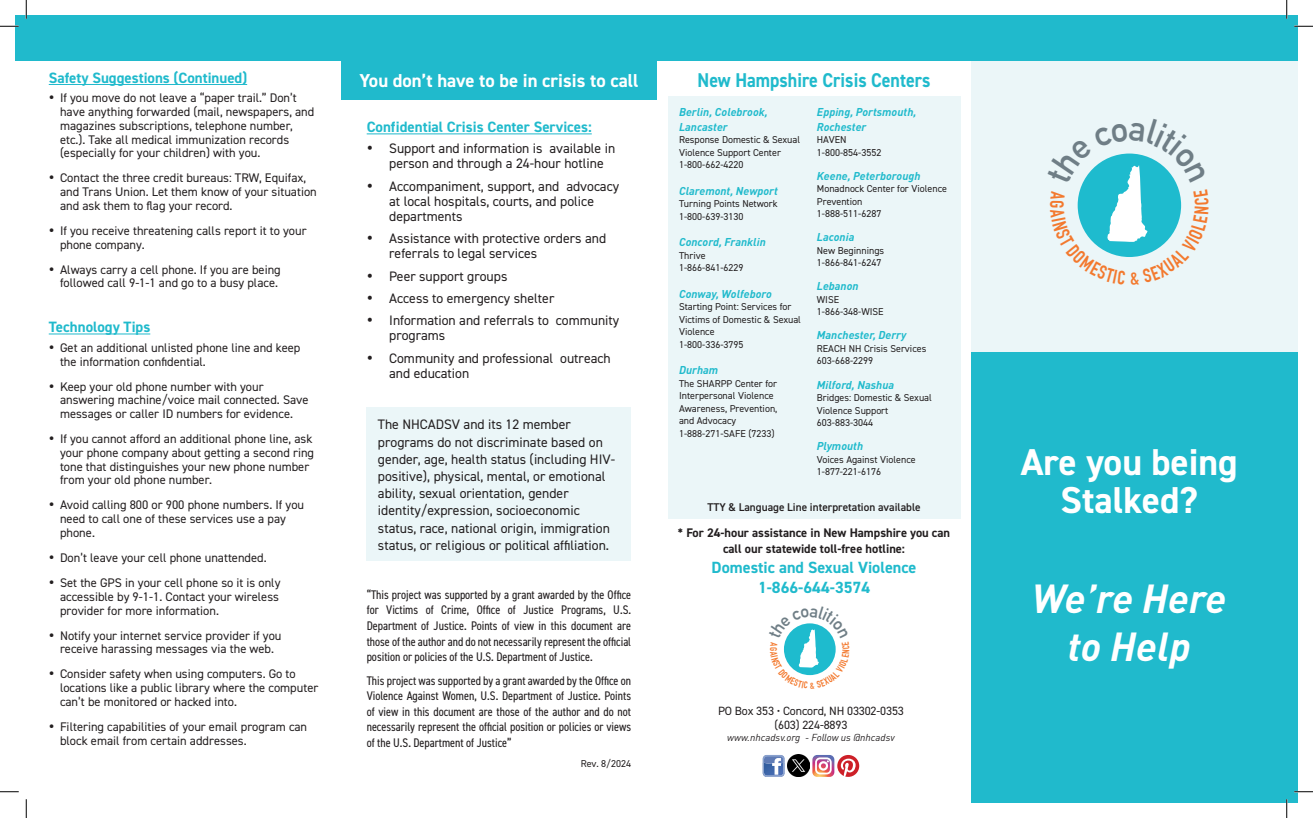
<style>
.page{position:relative;width:1313px;height:818px;background:#fff}
.page>*{position:absolute;margin:0;border:0;box-sizing:border-box;transform-origin:0 0}
.Title_3{font:italic 700 40px/48px "DIN Pro";color:#fff;text-align:center}
.t1{font:700 37.5px/37.5px "DIN2014";color:#fff;text-align:center}
.t2{font:700 20px "DIN2014";color:#20bacc;scale:.9 1}
.t3{font:700 18.75px "DIN2014";color:#fff}
.Address{font:700 16.25px/20.4px "DIN2014";color:#20bacc;text-align:center}
.t4{font:700 15px "DIN2014";color:#20bacc}
.t5{font:13.75px/17.2px "DIN2014";color:#231f20}
.t6{font:12.5px/13.8px "DIN2014";color:#231f20}
.t7{font:condensed 12.5px/15.6px "DIN2014";color:#231f20;text-align:justify}
.Address-2{font:700 12.5px/15.6px "DIN2014";color:#231f20;text-align:center}
.t8{font:12px "DIN2014";letter-spacing:-.01em;color:#231f20}
.Address-3{font:italic 700 11.25px/14.1px "DIN Pro";color:#20bacc}
.t9{font:600 11.25px "DIN2014";color:#231f20}
.Address-4{font:10px/12.5px "DIN2014";color:#231f20}
.t10{font:italic 10px "DIN Pro";color:#231f20}
.Body_text{font:10px "DIN2014";color:#231f20}
</style>
<div class="page">
<div style="left:971px;top:49px;width:327px;height:753px;background:#ebf6f8"></div>
<div style="left:668px;top:97px;width:292px;height:421px;background:#ebf6f8"></div>
<div style="left:367px;top:407px;width:264px;height:154px;background:#ebf6f8"></div>
<hr style="left:367px;top:133px;width:225px;height:1px;background:#20bacc">
<hr style="left:49px;top:84px;width:198px;height:1px;background:#20bacc">
<hr style="left:49px;top:333px;width:101px;height:1px;background:#20bacc">
<div style="left:341px;top:60px;width:315px;height:39px;background:#20bacc"></div>
<div style="left:15px;top:15px;width:1283px;height:45px;background:#20bacc"></div>
<div style="left:971px;top:352px;width:327px;height:450px;background:#20bacc"></div>
<svg style="left:762px;top:755px;width:22px;height:21px"></svg>
<img style="left:787px;top:754px;width:22px;height:22px">
<svg style="left:812px;top:755px;width:47px;height:21px"></svg>
<svg style="left:0;top:25px;width:19px;height:2px"></svg>
<svg style="left:1294px;top:25px;width:18px;height:2px"></svg>
<svg style="left:0;top:791px;width:19px;height:1px"></svg>
<svg style="left:1294px;top:790px;width:18px;height:2px"></svg>
<svg style="left:25px;top:0;width:2px;height:19px"></svg>
<svg style="left:25px;top:799px;width:2px;height:19px"></svg>
<svg style="left:1286px;top:0;width:1px;height:19px"></svg>
<svg style="left:1285px;top:799px;width:2px;height:19px"></svg>
<svg style="left:784px;top:623px;width:52px;height:53px"></svg>
<svg style="left:1077px;top:153px;width:105px;height:104px"></svg>
<p class="t4" style="left:49px;top:68px;width:200px">Safety Suggestions (Continued)</p>
<p class="t6" style="left:60px;top:91px;width:256px;text-indent:-11px">• If you move do not leave a “paper trail.” Don’t have anything forwarded (mail, newspapers, and magazines subscriptions, telephone number, etc.). Take all medical immunization records (especially for your children) with you.</p>
<p class="t6" style="left:60px;top:171px;width:258px;text-indent:-11px">• Contact the three credit bureaus: TRW, Equifax, and Trans Union. Let them know of your situation and ask them to flag your record.</p>
<p class="t6" style="left:60px;top:223px;width:248px;text-indent:-11px">• If you receive threatening calls report it to your phone company.</p>
<p class="t6" style="left:49px;top:262px;width:233px;text-align:right">• Always carry a cell phone. If you are being followed call 9-1-1 and go to a busy place.</p>
<p class="t4" style="left:49px;top:317px;width:103px">Technology Tips</p>
<p class="t6" style="left:60px;top:340px;width:242px;text-indent:-11px">• Get an additional unlisted phone line and keep the information confidential.</p>
<p class="t6" style="left:60px;top:379px;width:250px;text-indent:-11px">• Keep your old phone number with your answering machine/voice mail connected. Save messages or caller ID numbers for evidence.</p>
<p class="t6" style="left:60px;top:431px;width:256px;text-indent:-11px">• If you cannot afford an additional phone line, ask your phone company about getting a second ring tone that distinguishes your new phone number from your old phone number.</p>
<p class="t6" style="left:60px;top:498px;width:246px;text-indent:-11px">• Avoid calling 800 or 900 phone numbers. If you need to call one of these services use a pay phone.</p>
<p class="t6" style="left:49px;top:550px;width:219px">• Don’t leave your cell phone unattended.</p>
<p class="t6" style="left:60px;top:575px;width:222px;text-indent:-11px">• Set the GPS in your cell phone so it is only accessible by 9-1-1. Contact your wireless provider for more information.</p>
<p class="t6" style="left:49px;top:628px;width:234px;text-align:center">• Notify your internet service provider if you receive harassing messages via the web.</p>
<p class="t6" style="left:60px;top:666px;width:260px;text-indent:-11px">• Consider safety when using computers. Go to locations like a public library where the computer can’t be monitored or hacked into.</p>
<p class="t6" style="left:60px;top:719px;width:249px;text-indent:-11px">• Filtering capabilities of your email program can block email from certain addresses.</p>
<p class="t3" style="left:359px;top:68px;width:281px">You don’t have to be in crisis to call</p>
<p class="t4" style="left:367px;top:117px;width:227px">Confidential Crisis Center Services:</p>
<p class="t5" style="left:389px;top:140px;width:228px;line-height:15px;text-indent:-22px">• Support and information is available in person and through a 24-hour hotline</p>
<p class="t5" style="left:389px;top:178px;width:231px;line-height:15px;text-indent:-22px">• Accompaniment, support, and advocacy at local hospitals, courts, and police departments</p>
<p class="t5" style="left:389px;top:230px;width:218px;line-height:15px;text-indent:-22px">• Assistance with protective orders and referrals to legal services</p>
<p class="t5" style="left:367px;top:267px;width:142px">• Peer support groups</p>
<p class="t5" style="left:367px;top:289px;width:189px">• Access to emergency shelter</p>
<p class="t5" style="left:389px;top:313px;width:231px;line-height:15px;text-indent:-22px">• Information and referrals to community programs</p>
<p class="t5" style="left:389px;top:350px;width:223px;line-height:15px;text-indent:-22px">• Community and professional outreach and education</p>
<p class="t5" style="left:378px;top:415px;width:239px">The NHCADSV and its 12 member programs do not discriminate based on gender, age, health status (including HIV&shy;positive), physical, mental, or emotional ability, sexual orientation, gender identity/expression, socioeconomic status, race, national origin, immigration status, or religious or political affiliation.</p>
<p class="t7" style="left:367px;top:586px;width:266px">“This project was supported by a grant awarded by the Office for Victims of Crime, Office of Justice Programs, U.S.<br>Department of Justice. Points of view in this document are those of the author and do not necessarily represent the official position or policies of the U.S. Department of Justice.</p>
<p class="t7" style="left:367px;top:671px;width:266px">This project was supported by a grant awarded by the Office on Violence Against Women, U.S. Department of Justice. Points of view in this document are those of the author and do not necessarily represent the official position or policies or views of the U.S. Department of Justice”</p>
<p class="Body_text" style="left:581px;top:756px;width:52px">Rev. 8/2024</p>
<p class="t2" style="left:697px;top:67px;width:260px">New Hampshire Crisis Centers</p>
<p class="Address-3" style="left:679px;top:104px;width:90px">Berlin, Colebrook,<br>Lancaster</p>
<p class="Address-4" style="left:679px;top:133px;width:123px">Response Domestic &amp; Sexual<br>Violence Support Center</p>
<p class="Address-4" style="left:679px;top:158px;width:66px">1-800-662-4220</p>
<p class="Address-3" style="left:679px;top:182px;width:100px">Claremont, Newport</p>
<p class="Address-4" style="left:679px;top:197px;width:100px">Turning Points Network</p>
<p class="Address-4" style="left:679px;top:210px;width:66px">1-800-639-3130</p>
<p class="Address-3" style="left:679px;top:234px;width:88px">Concord, Franklin</p>
<p class="Address-4" style="left:679px;top:249px;width:28px">Thrive</p>
<p class="Address-4" style="left:679px;top:261px;width:66px">1-866-841-6229</p>
<p class="Address-3" style="left:679px;top:285px;width:94px">Conway, Wolfeboro</p>
<p class="Address-4" style="left:679px;top:300px;width:124px">Starting Point: Services for<br>Victims of Domestic &amp; Sexual<br>Violence</p>
<p class="Address-4" style="left:679px;top:338px;width:66px">1-800-336-3795</p>
<p class="Address-3" style="left:679px;top:362px;width:41px">Durham</p>
<p class="Address-4" style="left:679px;top:377px;width:100px">The SHARPP Center for<br>Interpersonal Violence<br>Awareness, Prevention, and Advocacy<br>1-888-271-SAFE (7233)</p>
<p class="Address-3" style="left:817px;top:104px;width:101px">Epping, Portsmouth,<br>Rochester</p>
<p class="Address-4" style="left:817px;top:133px;width:31px">HAVEN</p>
<p class="Address-4" style="left:817px;top:146px;width:66px">1-800-854-3552</p>
<p class="Address-3" style="left:817px;top:167px;width:105px">Keene, Peterborough</p>
<p class="Address-4" style="left:817px;top:182px;width:132px">Monadnock Center for Violence<br>Prevention</p>
<p class="Address-4" style="left:817px;top:207px;width:66px">1-888-511-6287</p>
<p class="Address-3" style="left:817px;top:229px;width:39px">Laconia</p>
<p class="Address-4" style="left:817px;top:244px;width:69px">New Beginnings</p>
<p class="Address-4" style="left:817px;top:256px;width:66px">1-866-841-6247</p>
<p class="Address-3" style="left:817px;top:278px;width:43px">Lebanon</p>
<p class="Address-4" style="left:817px;top:293px;width:24px">WISE</p>
<p class="Address-4" style="left:817px;top:305px;width:68px">1-866-348-WISE</p>
<p class="Address-3" style="left:817px;top:327px;width:91px">Manchester, Derry</p>
<p class="Address-4" style="left:817px;top:342px;width:111px">REACH NH Crisis Services</p>
<p class="Address-4" style="left:817px;top:354px;width:58px">603-668-2299</p>
<p class="Address-3" style="left:817px;top:376px;width:79px">Milford, Nashua</p>
<p class="Address-4" style="left:817px;top:391px;width:117px">Bridges: Domestic &amp; Sexual<br>Violence Support</p>
<p class="Address-4" style="left:817px;top:416px;width:58px">603-883-3044</p>
<p class="Address-3" style="left:817px;top:437px;width:48px">Plymouth</p>
<p class="Address-4" style="left:817px;top:452px;width:100px">Voices Against Violence</p>
<p class="Address-4" style="left:817px;top:465px;width:66px">1-877-221-6176</p>
<p class="t9" style="left:707px;top:500px;width:215px">TTY &amp; Language Line interpretation available</p>
<p class="Address-2" style="left:678px;top:524px;width:274px">* For 24-hour assistance in New Hampshire you can call our statewide toll-free hotline:</p>
<p class="Address" style="left:711px;top:557px;width:206px">Domestic and Sexual Violence<br>1-866-644-3574</p>
<p class="t8" style="left:718px;top:702px;width:187px">PO Box 353 • Concord, NH 03302-0353</p>
<p class="t8" style="left:774px;top:717px;width:74px">(603) 224-8893</p>
<p class="t10" style="left:727px;top:729px;width:169px">www.nhcadsv.org - Follow us @nhcadsv</p>
<p class="t1" style="left:1020px;top:443px;width:218px">Are you being<br>Stalked?</p>
<p class="Title_3" style="left:1031px;top:570px;width:196px">We’re Here to Help</p>
</div>
